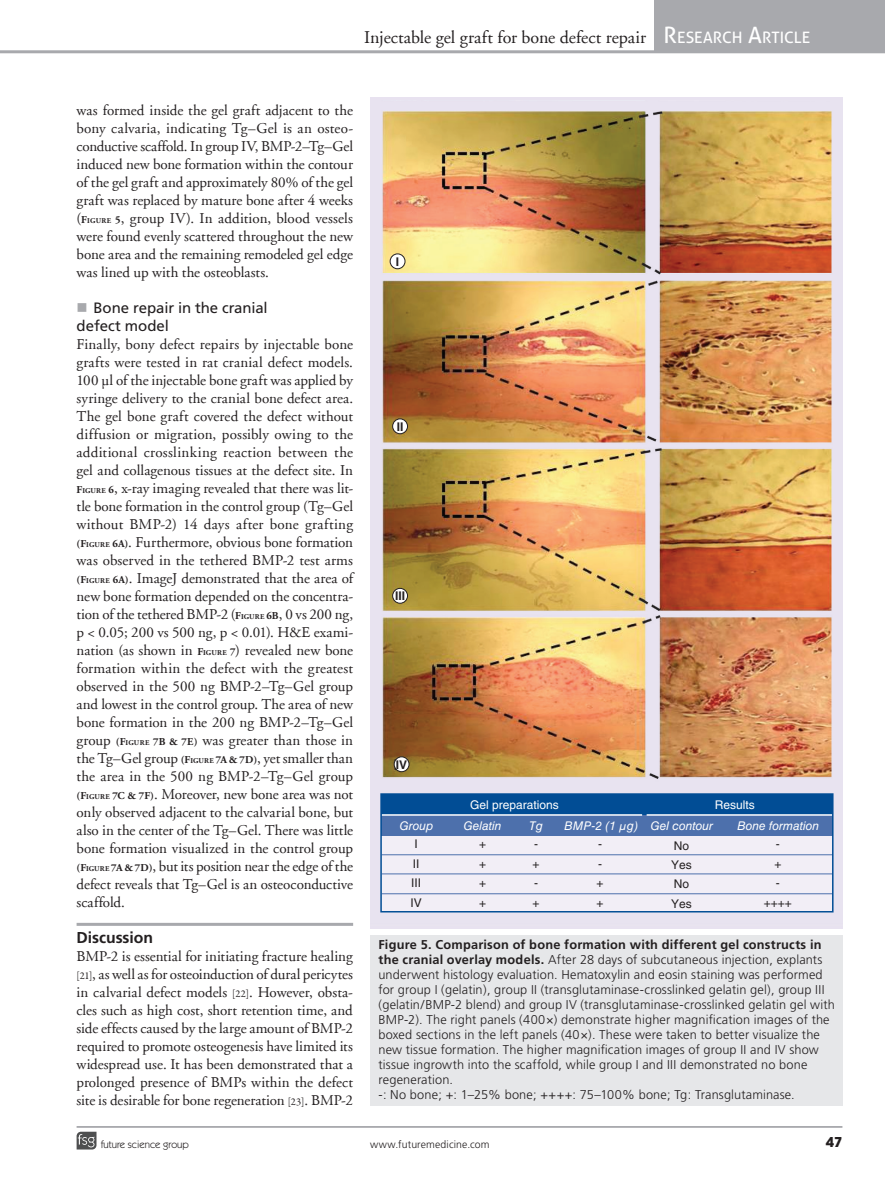
<style>
.page{position:relative;width:885px;height:1191px;background:#fff}
.page>*{position:absolute;margin:0;border:0;box-sizing:border-box;transform-origin:0 0}
.t1{font:18px "Adobe Garamond";color:#231f20}
.crosshead1{font:700 15.75px "Frutiger";letter-spacing:-.005em;color:#231f20}
.bodyfirst{font:15px/18px "Adobe Garamond";color:#231f20;text-align:justify}
.t2{font:15px/18px "Frutiger";letter-spacing:-.005em;color:#231f20}
.t3{font:700 13.5px "Avant Garde";color:#231f20}
.figurecaption{font:300 12.75px/15px "Frutiger";letter-spacing:.01em;color:#231f20}
.t4{font:italic 12px/19.2px "Helvetica LT Std";color:#fff;text-align:center}
.t5{font:12px/18.8px "Helvetica LT Std";color:#231f20}
.t6{font:12px "Helvetica LT Std";color:#fff}
.t7{font:700 12px "Helvetica LT Std";color:#231f20}
.t8{font:300 10.5px "Frutiger";letter-spacing:.01em;color:#231f20}
.t9{font:10.5px "Itc Kabel";color:#231f20}
.s1{font-family:"Aller";font-size:22.5px;color:#fff}
.s2{font-family:"Aller";font-size:15.75px;color:#fff}
.s3{font-weight:700;font-size:10.5px}
.s4{font-weight:700;font-size:7.35px}
.s5{font-family:"Garamond Premr Pro";font-size:10.5px}
.s6{font-style:normal;color:#231f20}
.s7{font-weight:700}
</style>
<div class="page">
<svg style="left:77px;top:1131px;width:19px;height:18px"></svg>
<hr style="left:0;top:50px;width:884px;height:3px;background:#a8a9ad">
<div style="left:654px;top:0;width:230px;height:51px;background:#a8a9ad"></div>
<hr style="left:77px;top:923px;width:276px;height:3px;background:#a8a9ad">
<img style="left:371px;top:100px;width:471px;height:825px">
<div style="left:381px;top:794px;width:451px;height:21px;background:#014d95"></div>
<div style="left:381px;top:815px;width:451px;height:20px;background:#4d70ac"></div>
<div style="left:381px;top:836px;width:451px;height:76px;background:#f2eef6"></div>
<hr style="left:381px;top:814px;width:261px;height:1px;background:#fff">
<hr style="left:646px;top:814px;width:186px;height:1px;background:#fff">
<hr style="left:381px;top:854px;width:451px;height:1px;background:#4d70ac">
<hr style="left:381px;top:873px;width:451px;height:1px;background:#4d70ac">
<hr style="left:381px;top:893px;width:451px;height:1px;background:#4d70ac">
<div style="left:390px;top:254px;width:15px;height:15px;background:#fff;border-radius:50%"></div>
<div style="left:390px;top:253px;width:15px;height:16px;border:1px solid #231f20;border-radius:50%"></div>
<div style="left:392px;top:588px;width:15px;height:15px;background:#fff;border-radius:50%"></div>
<div style="left:392px;top:588px;width:16px;height:15px;border:1px solid #231f20;border-radius:50%"></div>
<div style="left:394px;top:757px;width:15px;height:14px;background:#fff;border-radius:50%"></div>
<div style="left:394px;top:756px;width:15px;height:16px;border:1px solid #231f20;border-radius:50%"></div>
<div style="left:392px;top:419px;width:15px;height:15px;background:#fff;border-radius:50%"></div>
<div style="left:392px;top:418px;width:16px;height:16px;border:1px solid #231f20;border-radius:50%"></div>
<div style="left:380px;top:793px;width:453px;height:119px;border:2px solid #014d95"></div>
<div style="left:370px;top:934px;width:472px;height:171px;background:#e6e7e9"></div>
<hr style="left:77px;top:1126px;width:765px;height:1px;background:#a8a9ad">
<p class="t1" style="left:364px;top:27px;width:447px">Injectable gel graft for bone defect repair <span class="s1">R</span><span class="s2">ESEARCH</span> <span class="s1">A</span><span class="s2">RTICLE</span></p>
<p class="bodyfirst" style="left:77px;top:101px;width:278px">was formed inside the gel graft adjacent to the bony calvaria, indicating Tg–Gel is an osteo&shy;conductive scaffold. In group IV, BMP‑2–Tg–Gel induced new bone formation within the contour of the gel graft and approximately 80% of the gel graft was replaced by mature bone after 4 weeks (<span class="s3">F</span><span class="s4">IGURE</span> <span class="s3">5</span>, group IV). In addition, blood vessels were found evenly scattered throughout the new bone area and the remaining remodeled gel edge was lined up with the osteoblasts.</p>
<p class="t2" style="left:77px;top:298px;width:193px;text-indent:17px">Bone repair in the cranial defect model</p>
<p class="bodyfirst" style="left:77px;top:335px;width:278px">Finally, bony defect repairs by injectable bone grafts were tested in rat cranial defect models.<br>100 µl of the injectable bone graft was applied by syringe delivery to the cranial bone defect area.<br>The gel bone graft covered the defect without diffusion or migration, possibly owing to the additional crosslinking reaction between the gel and collagenous tissues at the defect site. In <span class="s3">F</span><span class="s4">IGURE</span> <span class="s3">6</span>, x‑ray imaging revealed that there was lit&shy;tle bone formation in the control group (Tg–Gel without BMP‑2) 14 days after bone grafting <span class="s3">(F</span><span class="s4">IGURE</span> <span class="s3">6A)</span>. Furthermore, obvious bone formation was observed in the tethered BMP‑2 test arms <span class="s3">(F</span><span class="s4">IGURE</span> <span class="s3">6A)</span>. ImageJ demonstrated that the area of new bone formation depended on the concentra&shy;tion of the tethered BMP‑2 (<span class="s3">F</span><span class="s4">IGURE</span> <span class="s3">6B</span>, 0 vs 200 ng, p &lt; 0.05; 200 vs 500 ng, p &lt; 0.01). H&amp;E exami&shy;nation (as shown in <span class="s3">F</span><span class="s4">IGURE</span> <span class="s3">7</span>) revealed new bone formation within the defect with the greatest observed in the 500 ng BMP‑2–Tg–Gel group and lowest in the control group. The area of new bone formation in the 200 ng BMP‑2–Tg–Gel group <span class="s3">(F</span><span class="s4">IGURE</span> <span class="s3">7B &amp; 7E)</span> was greater than those in the Tg–Gel group <span class="s3">(F</span><span class="s4">IGURE</span> <span class="s3">7A &amp; 7D)</span>, yet smaller than the area in the 500 ng BMP‑2–Tg–Gel group <span class="s3">(F</span><span class="s4">IGURE</span> <span class="s3">7C &amp; 7F)</span>. Moreover, new bone area was not only observed adjacent to the calvarial bone, but also in the center of the Tg–Gel. There was little bone formation visualized in the control group <span class="s3">(F</span><span class="s4">IGURE</span> <span class="s3">7A &amp; 7D)</span>, but its position near the edge of the defect reveals that Tg–Gel is an osteoconductive scaffold.</p>
<p class="crosshead1" style="left:77px;top:928px;width:78px">Discussion</p>
<p class="bodyfirst" style="left:77px;top:947px;width:278px">BMP‑2 is essential for initiating fracture healing <span class="s5">[21]</span>, as well as for osteoinduction of dural pericytes in calvarial defect models <span class="s5">[22]</span>. However, obsta&shy;cles such as high cost, short retention time, and side effects caused by the large amount of BMP‑2 required to promote osteogenesis have limited its widespread use. It has been demonstrated that a prolonged presence of BMPs within the defect site is desirable for bone regeneration <span class="s5">[23]</span>. BMP‑2</p>
<p class="t7" style="left:396px;top:254px;width:5px">I</p>
<p class="t7" style="left:396px;top:419px;width:8px">II</p>
<p class="t7" style="left:395px;top:588px;width:12px">III</p>
<p class="t7" style="left:396px;top:757px;width:13px">IV</p>
<p class="t4" style="left:399px;top:817px;width:35px;line-height:18px">Group<br><span class="s6">I</span></p>
<p class="t5" style="left:411px;top:854px;width:12px">II<br>III</p>
<p class="t5" style="left:410px;top:893px;width:13px">IV</p>
<p class="t6" style="left:470px;top:797px;width:90px">Gel preparations</p>
<p class="t6" style="left:714px;top:797px;width:41px">Results</p>
<p class="t4" style="left:463px;top:816px;width:39px">Gelatin</p>
<p class="t4" style="left:529px;top:816px;width:15px">Tg</p>
<p class="t4" style="left:564px;top:816px;width:75px">BMP-2 (1 µg)</p>
<p class="t4" style="left:737px;top:816px;width:83px">Bone formation</p>
<p class="t5" style="left:479px;top:854px;width:9px">+ +</p>
<p class="t5" style="left:479px;top:893px;width:9px">+</p>
<p class="t5" style="left:532px;top:893px;width:9px">+</p>
<p class="t4" style="left:650px;top:816px;width:64px">Gel contour<br><span class="s6">No<br>Yes<br>No<br>Yes</span></p>
<p class="t5" style="left:479px;top:835px;width:9px">+</p>
<p class="t5" style="left:534px;top:835px;width:5px">-</p>
<p class="t5" style="left:534px;top:873px;width:5px">-</p>
<p class="t5" style="left:598px;top:835px;width:5px">-</p>
<p class="t5" style="left:775px;top:835px;width:5px">-</p>
<p class="t5" style="left:775px;top:873px;width:5px">-</p>
<p class="t5" style="left:532px;top:854px;width:9px">+</p>
<p class="t5" style="left:774px;top:854px;width:9px">+</p>
<p class="t5" style="left:763px;top:893px;width:30px">++++</p>
<p class="t5" style="left:598px;top:854px;width:5px">-</p>
<p class="t5" style="left:596px;top:872px;width:9px;line-height:20.2px">+ +</p>
<p class="figurecaption" style="left:378px;top:937px;width:458px"><span class="s7">Figure 5. Comparison of bone formation with different gel constructs in the cranial overlay models.</span> After 28 days of subcutaneous injection, explants underwent histology evaluation. Hematoxylin and eosin staining was performed for group I (gelatin), group II (transglutaminase-crosslinked gelatin gel), group III (gelatin/BMP‑2 blend) and group IV (transglutaminase-crosslinked gelatin gel with BMP‑2). The right panels (400×) demonstrate higher magnification images of the boxed sections in the left panels (40×). These were taken to better visualize the new tissue formation. The higher magnification images of group II and IV show tissue ingrowth into the scaffold, while group I and III demonstrated no bone regeneration.<br>-: No bone; +: 1–25% bone; ++++: 75–100% bone; Tg: Transglutaminase.</p>
<p class="t9" style="left:101px;top:1138px;width:90px">future science group</p>
<p class="t8" style="left:370px;top:1138px;width:121px">www.futuremedicine.com</p>
<p class="t3" style="left:825px;top:1133px;width:18px">47</p>
</div>
